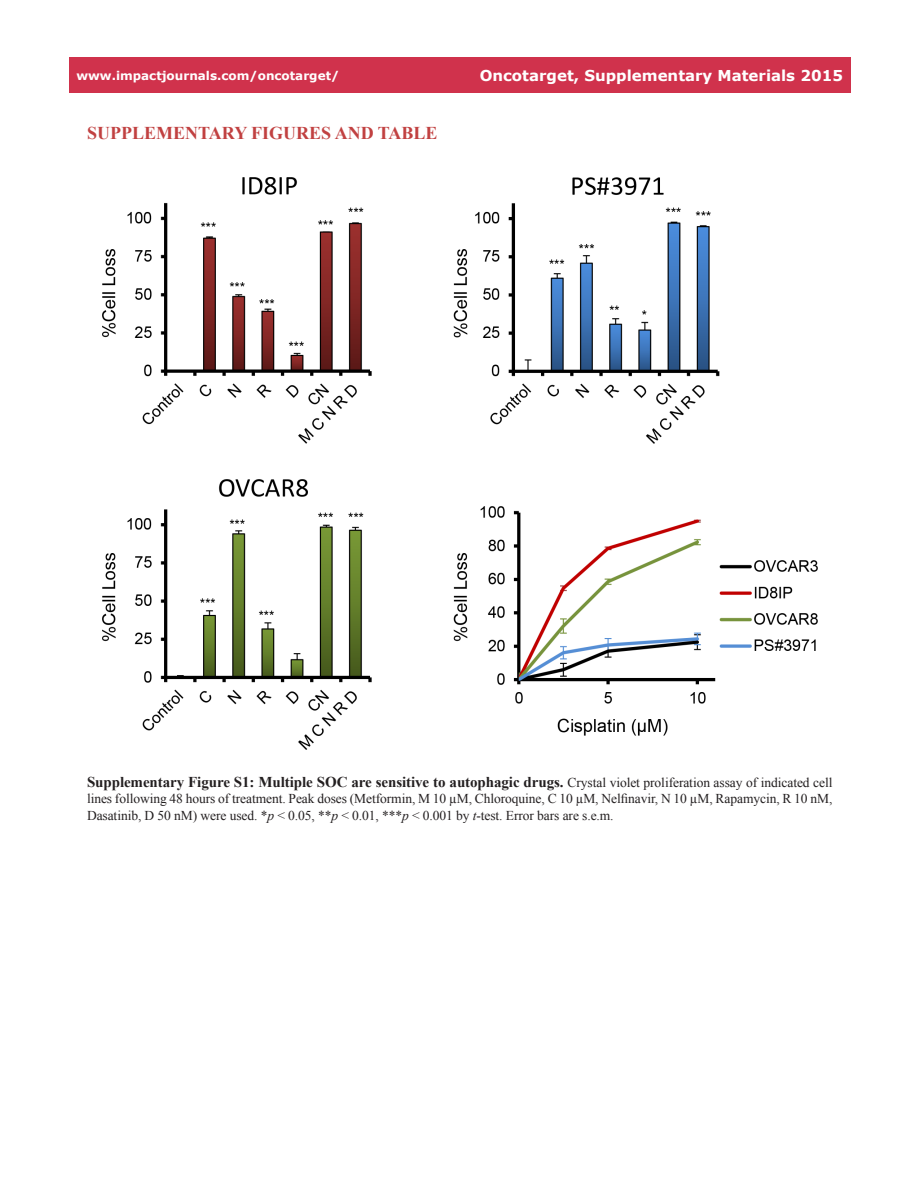
<style>
.page{position:relative;width:918px;height:1188px;background:#fff}
.page>*{position:absolute;margin:0;border:0;box-sizing:border-box;transform-origin:0 0}
.t1{font:700 18px "Times New Roman";color:#c14141}
.t2{font:700 15px "Times New Roman";letter-spacing:-.005em;color:#231f20}
.t3{font:700 15px "Verdana";color:#fff}
.t4{font:13.5px/16.2px "Times New Roman";letter-spacing:-.005em;color:#231f20}
.t5{font:700 12px "Verdana";color:#fff}
.s1{font-weight:400;font-size:13.5px}
.s2{font-style:italic}
</style>
<div class="page">
<div style="left:69px;top:57px;width:781px;height:36px;background:#d0324c"></div>
<img style="left:102px;top:177px;width:715px;height:573px">
<p class="t5" style="left:76px;top:67px;width:264px">www.impactjournals.com/oncotarget/</p>
<p class="t3" style="left:480px;top:66px;width:365px">Oncotarget, Supplementary Materials 2015</p>
<h1 class="t1" style="left:87px;top:120px;width:352px">Supplementary Figures and Table</h1>
<p class="t2" style="left:87px;top:772px;width:747px">Supplementary Figure S1: Multiple SOC are sensitive to autophagic drugs. <span class="s1">Crystal violet proliferation assay of indicated cell</span></p>
<p class="t4" style="left:87px;top:791px;width:747px">lines following 48 hours of treatment. Peak doses (Metformin, M 10 µM, Chloroquine, C 10 µM, Nelfinavir, N 10 µM, Rapamycin, R 10 nM,<br>Dasatinib, D 50 nM) were used. *<span class="s2">p</span> &lt; 0.05, **<span class="s2">p</span> &lt; 0.01, ***<span class="s2">p</span> &lt; 0.001 by <span class="s2">t</span>-test. Error bars are s.e.m.</p>
</div>
